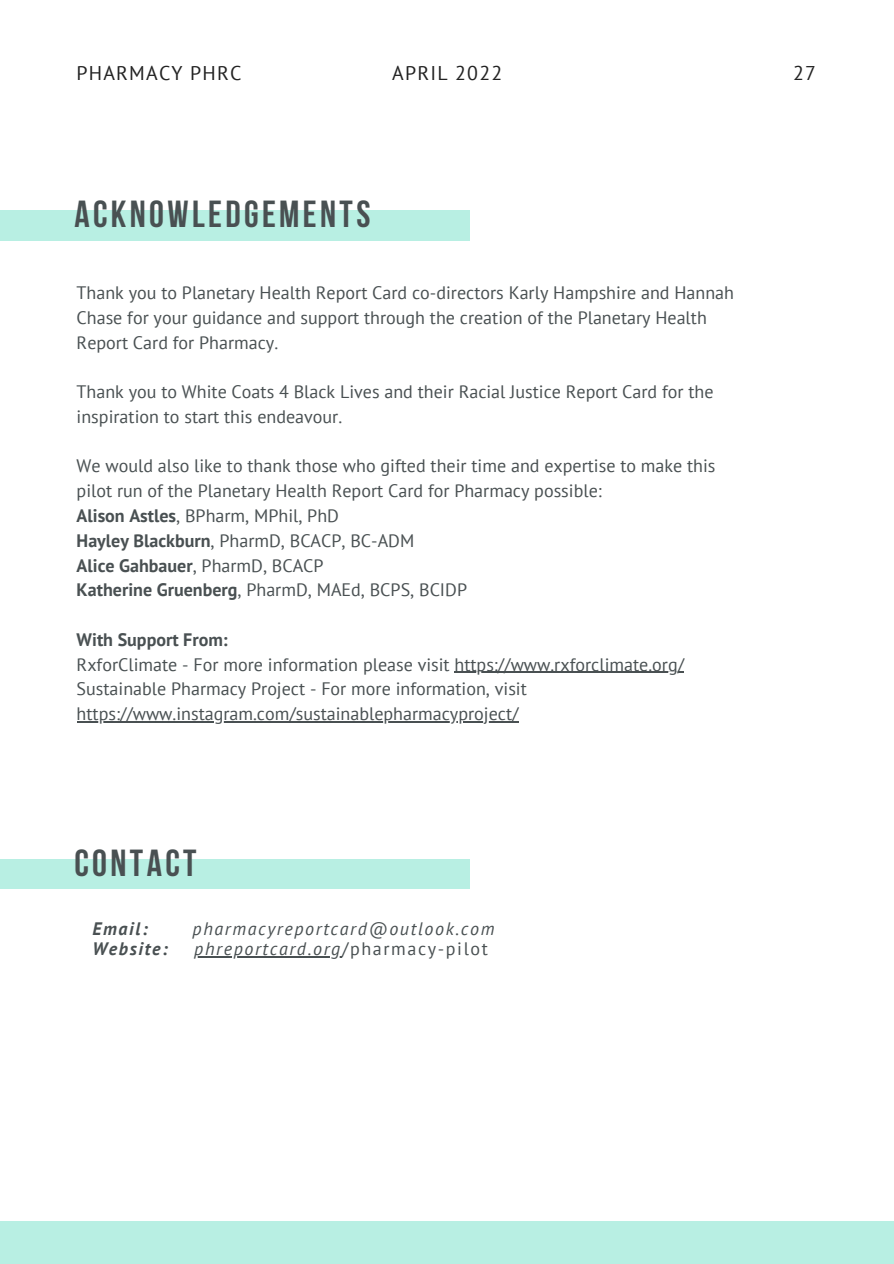
<style>
.page{position:relative;width:894px;height:1264px;background:#fff}
.page>*{position:absolute;margin:0;border:0;box-sizing:border-box;transform-origin:0 0}
.t1{font:700 37.5px "Bebas Neue";letter-spacing:.09em;color:#495052}
.t2{font:19.8px "PT Sans";letter-spacing:.06em;color:#222}
.t3{font:18px/24.8px "PT Sans";color:#495052}
.t4{font:italic 18px "PT Sans";letter-spacing:.09em;color:#495052}
.t5{font:700 18px "PT Sans";color:#495052}
.t6{font:italic 700 18px "PT Sans";letter-spacing:.09em;color:#495052}
.s1{font-weight:700}
.s2{font-style:normal}
</style>
<div class="page">
<div style="left:0;top:211px;width:470px;height:29px;background:#b8efe3"></div>
<div style="left:0;top:859px;width:470px;height:30px;background:#b8efe3"></div>
<hr style="left:194px;top:956px;width:148px;height:1px;background:#495052">
<div style="left:0;top:1221px;width:893px;height:42px;background:#b8efe3"></div>
<hr style="left:454px;top:672px;width:230px;height:1px;background:#495052">
<hr style="left:77px;top:721px;width:441px;height:1px;background:#495052">
<p class="t2" style="left:77px;top:60px;width:166px">PHARMACY PHRC</p>
<p class="t2" style="left:392px;top:60px;width:111px">APRIL 2022</p>
<p class="t2" style="left:792px;top:60px;width:24px">27</p>
<h1 class="t1" style="left:74px;top:198px;width:297px">ACKNOWLEDGEMENTS</h1>
<p class="t3" style="left:77px;top:280px;width:658px">Thank you to Planetary Health Report Card co-directors Karly Hampshire and Hannah<br>Chase for your guidance and support through the creation of the Planetary Health<br>Report Card for Pharmacy.</p>
<p class="t3" style="left:77px;top:379px;width:638px">Thank you to White Coats 4 Black Lives and their Racial Justice Report Card for the inspiration to start this endeavour.</p>
<p class="t3" style="left:77px;top:453px;width:640px">We would also like to thank those who gifted their time and expertise to make this pilot run of the Planetary Health Report Card for Pharmacy possible:<br><span class="s1">Alison Astles</span>, BPharm, MPhil, PhD<br><span class="s1">Hayley Blackburn</span>, PharmD, BCACP, BC-ADM<br><span class="s1">Alice Gahbauer</span>, PharmD, BCACP<br><span class="s1">Katherine Gruenberg</span>, PharmD, MAEd, BCPS, BCIDP</p>
<p class="t5" style="left:77px;top:627px;width:153px">With Support From:</p>
<p class="t3" style="left:77px;top:651px;width:608px">RxforClimate - For more information please visit https://www.rxforclimate.org/<br>Sustainable Pharmacy Project - For more information, visit https://www.instagram.com/sustainablepharmacyproject/</p>
<h1 class="t1" style="left:74px;top:847px;width:124px">CONTACT</h1>
<p class="t6" style="left:92px;top:916px;width:57px">Email:</p>
<p class="t4" style="left:192px;top:916px;width:303px">pharmacyreportcard@outlook.com</p>
<p class="t6" style="left:92px;top:936px;width:77px">Website:</p>
<p class="t4" style="left:194px;top:936px;width:295px">phreportcard.org<span class="s2">/pharmacy-pilot</span></p>
</div>
